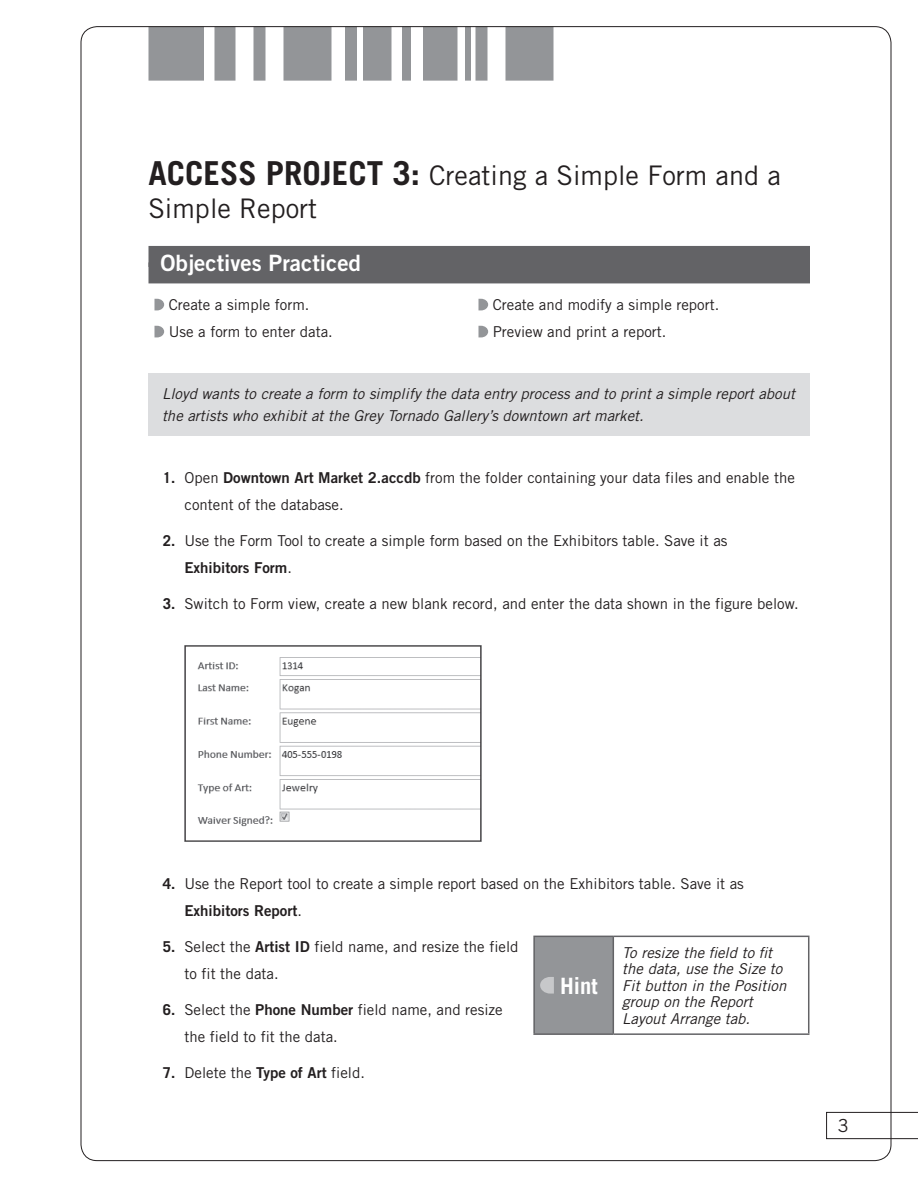
<style>
.page{position:relative;width:918px;height:1188px;background:#fff}
.page>*{position:absolute;margin:0;border:0;box-sizing:border-box;transform-origin:0 0}
.t1{font:27px/33px "Trade Gothic LT Std";color:#231f20}
.t2{font:22.5px "Trade Gothic LT Std Bd 2";color:#fff}
.t3{font:700 22.5px "Trade Gothic LT Std";color:#fff}
.t4{font:18px "Trade Gothic LT Std";color:#231f20}
.t5{font:15px/27px "Trade Gothic LT Std";color:#231f20}
.t6{font:italic 15px/16.5px "Trade Gothic LT Std";color:#231f20}
.t7{font:15px "Trade Gothic LT Std Bd 2";color:#231f20}
.s1{font-weight:700;font-size:33px}
.s2{font-weight:700}
.s3{font-family:"Trade Gothic LT Std Bd 2"}
.s4{font-family:"Trade Gothic LT Std"}
</style>
<div class="page">
<svg style="left:148px;top:28px;width:406px;height:53px"></svg>
<svg style="left:826px;top:1112px;width:92px;height:27px"></svg>
<div style="left:148px;top:374px;width:662px;height:62px;background:#dcdddf"></div>
<div style="left:148px;top:246px;width:662px;height:21px;background:#636366"></div>
<div style="left:148px;top:262px;width:662px;height:21px;background:#636366"></div>
<svg style="left:154px;top:299px;width:10px;height:11px"></svg>
<svg style="left:478px;top:299px;width:10px;height:11px"></svg>
<svg style="left:154px;top:326px;width:10px;height:11px"></svg>
<svg style="left:478px;top:326px;width:10px;height:11px"></svg>
<img style="left:197px;top:657px;width:282px;height:170px">
<div style="left:184px;top:645px;width:298px;height:197px;border:1px solid #636366"></div>
<div style="left:534px;top:936px;width:79px;height:98px;background:#939598"></div>
<hr style="left:533px;top:936px;width:80px;height:1px;background:#636366">
<hr style="left:533px;top:937px;width:2px;height:96px;background:#636366">
<hr style="left:613px;top:936px;width:196px;height:1px;background:#636366">
<hr style="left:613px;top:937px;width:1px;height:96px;background:#636366">
<hr style="left:808px;top:937px;width:1px;height:96px;background:#636366">
<hr style="left:533px;top:1033px;width:80px;height:2px;background:#636366">
<hr style="left:613px;top:1033px;width:196px;height:2px;background:#636366">
<svg style="left:540px;top:977px;width:14px;height:17px"></svg>
<h1 class="t1" style="left:148px;top:159px;width:634px"><span class="s1">ACCESS PROJECT 3:</span> Creating a Simple Form and a<br>Simple Report</h1>
<h2 class="t2" style="left:160px;top:249px;width:202px">Objectives Practiced</h2>
<p class="t5" style="left:169px;top:291px;width:142px">Create a simple form.</p>
<p class="t5" style="left:493px;top:291px;width:228px">Create and modify a simple report.</p>
<p class="t5" style="left:169px;top:318px;width:166px">Use a form to enter data.</p>
<p class="t5" style="left:493px;top:318px;width:175px">Preview and print a report.</p>
<p class="t6" style="left:162px;top:383px;width:635px;line-height:22.5px">Lloyd wants to create a form to simplify the data entry process and to print a simple report about the artists who exhibit at the Grey Tornado Gallery’s downtown art market.</p>
<p class="t5" style="left:184px;top:464px;width:612px;text-indent:-22px"><span class="s2">1.</span> Open <span class="s3">Downtown Art Market 2.accdb</span> from the folder containing your data files and enable the content of the database.</p>
<p class="t5" style="left:163px;top:527px;width:566px"><span class="s2">2.</span> Use the Form Tool to create a simple form based on the Exhibitors table. Save it as</p>
<p class="t7" style="left:184px;top:558px;width:109px">Exhibitors Form<span class="s4">.</span></p>
<p class="t5" style="left:163px;top:590px;width:637px"><span class="s2">3.</span> Switch to Form view, create a new blank record, and enter the data shown in the figure below.</p>
<p class="t5" style="left:163px;top:870px;width:582px"><span class="s2">4.</span> Use the Report tool to create a simple report based on the Exhibitors table. Save it as</p>
<p class="t7" style="left:184px;top:901px;width:119px">Exhibitors Report<span class="s4">.</span></p>
<p class="t5" style="left:184px;top:933px;width:336px;text-indent:-22px"><span class="s2">5.</span> Select the <span class="s3">Artist ID</span> field name, and resize the field to fit the data.</p>
<p class="t5" style="left:184px;top:996px;width:320px;text-indent:-22px"><span class="s2">6.</span> Select the <span class="s3">Phone Number</span> field name, and resize the field to fit the data.</p>
<p class="t5" style="left:163px;top:1059px;width:204px"><span class="s2">7.</span> Delete the <span class="s3">Type of Art</span> field.</p>
<p class="t6" style="left:622px;top:944px;width:166px">To resize the field to fit the data, use the Size to<br>Fit button in the Position group on the Report<br>Layout Arrange tab.</p>
<h2 class="t3" style="left:560px;top:972px;width:39px">HINT</h2>
<p class="t4" style="left:838px;top:1115px;width:12px">3</p>
</div>
